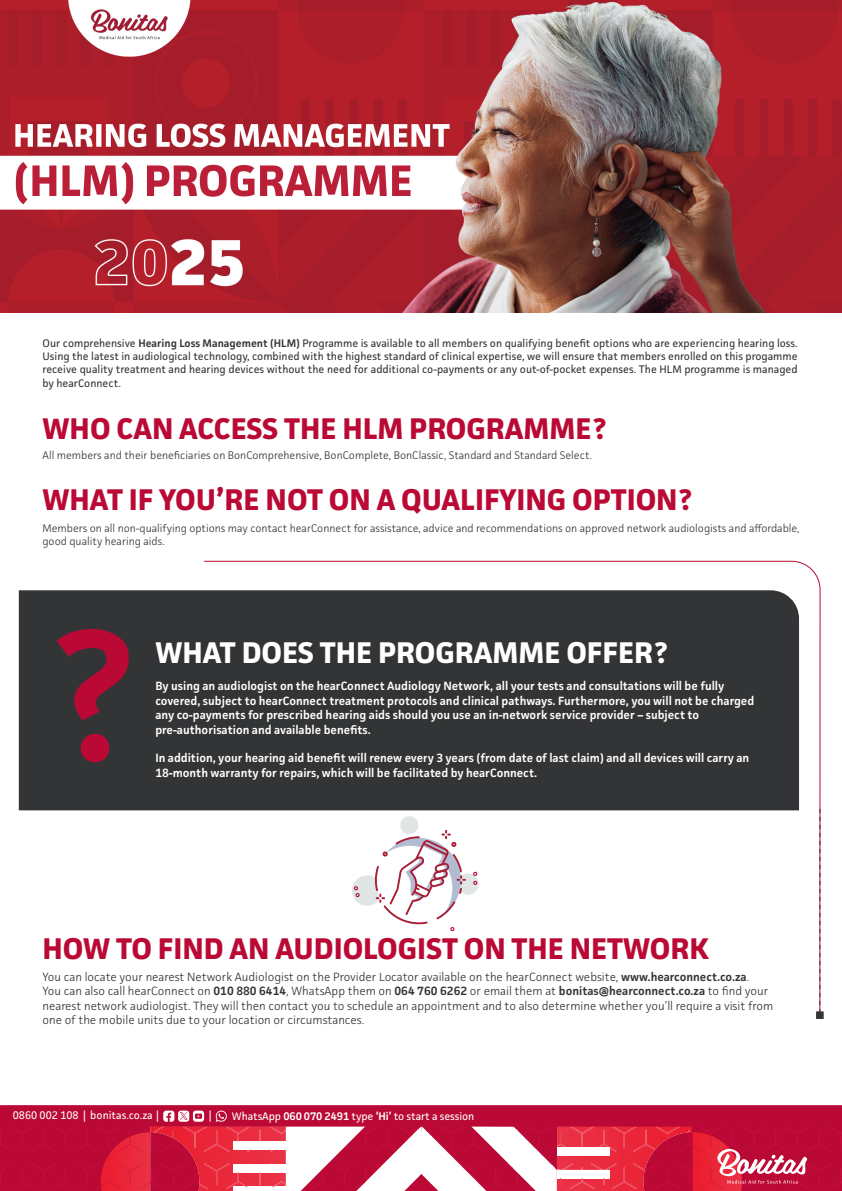
<style>
.page{position:relative;width:842px;height:1191px;background:#fff}
.page>*{position:absolute;margin:0;border:0;box-sizing:border-box;transform-origin:0 0}
.t1{font:600 188.6px "Facit";color:#ba0934}
.t2{font:700 30px "Facit";color:#ba0934}
.t3{font:700 30px "Facit";color:#fff}
.t4{font:600 12px/14.4px "Facit";color:#fff}
.t5{font:300 12px/14.4px "Facit";color:#323436}
.t6{font:11.1px "Facit";letter-spacing:-.01em;color:#fff}
.t7{font:11px/13.2px "Facit";color:#323436;text-align:justify}
.t8{font:300 11px/13.2px "Facit";color:#323436}
.s1{font-weight:600}
</style>
<div class="page">
<div style="left:19px;top:590px;width:184px;height:220px;background:#323436"></div>
<svg style="left:819px;top:810px;width:1px;height:201px"></svg>
<div style="left:816px;top:1011px;width:8px;height:8px;background:#323436"></div>
<svg style="left:203px;top:560px;width:618px;height:250px;background:#515153"></svg>
<svg style="left:352px;top:816px;width:127px;height:115px"></svg>
<div style="left:0;top:1105px;width:842px;height:21px;background:#ba0934"></div>
<svg style="left:0;top:1110px;width:842px;height:81px"></svg>
<img style="left:0;top:0;width:842px;height:313px">
<p class="t7" style="left:43px;top:336px;width:757px">Our comprehensive <span class="s1">Hearing Loss Management (HLM)</span> Programme is available to all members on qualifying benefit options who are experiencing hearing loss.<br>Using the latest in audiological technology, combined with the highest standard of clinical expertise, we will ensure that members enrolled on this progamme receive quality treatment and hearing devices without the need for additional co-payments or any out-of-pocket expenses. The HLM programme is managed by hearConnect.</p>
<h2 class="t2" style="left:43px;top:409px;width:565px">WHO CAN ACCESS THE HLM PROGRAMME?</h2>
<p class="t8" style="left:43px;top:449px;width:551px">All members and their beneficiaries on BonComprehensive, BonComplete, BonClassic, Standard and Standard Select.</p>
<h2 class="t2" style="left:42px;top:481px;width:651px">WHAT IF YOU’RE NOT ON A QUALIFYING OPTION?</h2>
<p class="t8" style="left:42px;top:521px;width:759px">Members on all non-qualifying options may contact hearConnect for assistance, advice and recommendations on approved network audiologists and affordable, good quality hearing aids.</p>
<h1 class="t1" style="left:45px;top:578px;width:92px">?</h1>
<h2 class="t3" style="left:155px;top:634px;width:514px">WHAT DOES THE PROGRAMME OFFER?</h2>
<p class="t4" style="left:155px;top:679px;width:600px">By using an audiologist on the hearConnect Audiology Network, all your tests and consultations will be fully covered, subject to hearConnect treatment protocols and clinical pathways. Furthermore, you will not be charged any co-payments for prescribed hearing aids should you use an in-network service provider – subject to pre-authorisation and available benefits.</p>
<p class="t4" style="left:155px;top:751px;width:595px">In addition, your hearing aid benefit will renew every 3 years (from date of last claim) and all devices will carry an<br>18-month warranty for repairs, which will be facilitated by hearConnect.</p>
<h2 class="t2" style="left:43px;top:930px;width:668px">HOW TO FIND AN AUDIOLOGIST ON THE NETWORK</h2>
<p class="t5" style="left:43px;top:969px;width:732px">You can locate your nearest Network Audiologist on the Provider Locator available on the hearConnect website, <span class="s1">www.hearconnect.co.za</span>.<br>You can also call hearConnect on <span class="s1">010 880 6414</span>, WhatsApp them on <span class="s1">064 760 6262</span> or email them at <span class="s1">bonitas@hearconnect.co.za</span> to find your nearest network audiologist. They will then contact you to schedule an appointment and to also determine whether you’ll require a visit from one of the mobile units due to your location or circumstances.</p>
<p class="t6" style="left:13px;top:1108px;width:148px">0860 002 108 | bonitas.co.za |</p>
<p class="t6" style="left:209px;top:1108px;width:4px">|</p>
<p class="t6" style="left:232px;top:1108px;width:244px">WhatsApp <span class="s1">060 070 2491</span> type <span class="s1">‘Hi’</span> to start a session</p>
</div>
